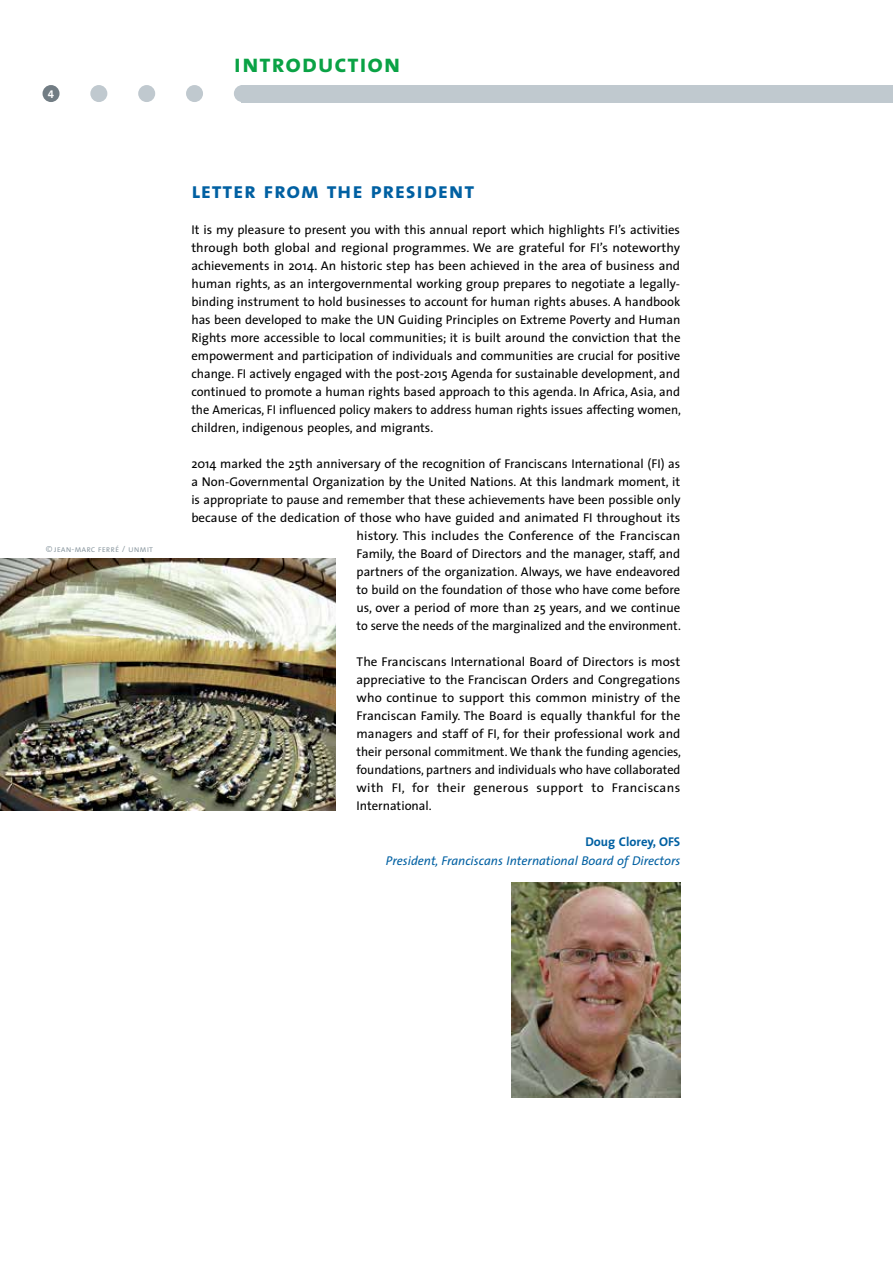
<style>
.page{position:relative;width:893px;height:1263px;background:#fff}
.page>*{position:absolute;margin:0;border:0;box-sizing:border-box;transform-origin:0 0}
.fi_H1_a{font:25.5px "The Sans Bold Caps";letter-spacing:.03em;color:#0aa245}
.fi_H1{font:22.5px "The Sans Bold Caps";letter-spacing:.03em;color:#0060a2}
.fi_editorial{font:12.75px/18px "The Sans";color:#000;text-align:justify}
.fi_autor_zusatz{font:italic 12.75px "The Sans";color:#0060a2}
.fi_autor_zusatz-2{font:700 12.75px "The Sans";color:#0060a2}
.t1{font:11.25px "The Sans Bold Caps";color:#fff}
.bildnachweis{font:9px "The Sans Semi Light Caps";color:#8c99a1}
</style>
<div class="page">
<div style="left:43px;top:85px;width:17px;height:17px;background:#727d84;border-radius:50%"></div>
<div style="left:241px;top:85px;width:652px;height:17px;background:#c0c9cf"></div>
<div style="left:186px;top:85px;width:17px;height:17px;background:#c0c9cf;border-radius:50%"></div>
<div style="left:234px;top:85px;width:17px;height:17px;background:#c0c9cf;border-radius:50%"></div>
<div style="left:138px;top:85px;width:17px;height:17px;background:#c0c9cf;border-radius:50%"></div>
<div style="left:90px;top:85px;width:17px;height:17px;background:#c0c9cf;border-radius:50%"></div>
<img style="left:0;top:558px;width:335px;height:252px">
<img style="left:511px;top:882px;width:169px;height:215px">
<p class="t1" style="left:48px;top:84px;width:8px">4</p>
<p class="bildnachweis" style="left:46px;top:541px;width:109px">© jean-marc ferré / unmit</p>
<p class="fi_H1_a" style="left:234px;top:42px;width:168px">introduction</p>
<p class="fi_H1" style="left:191px;top:172px;width:284px">letter from the president</p>
<p class="fi_editorial" style="left:191px;top:220px;width:491px">It is my pleasure to present you with this annual report which highlights FI’s activities through both global and regional programmes. We are grateful for FI’s noteworthy achievements in 2014. An historic step has been achieved in the area of business and human rights, as an intergovernmental working group prepares to negotiate a legally&shy;binding instrument to hold businesses to account for human rights abuses. A handbook has been developed to make the UN Guiding Principles on Extreme Poverty and Human Rights more accessible to local communities; it is built around the conviction that the empowerment and participation of individuals and communities are crucial for positive change. FI actively engaged with the post-2015 Agenda for sustainable development, and continued to promote a human rights based approach to this agenda. In Africa, Asia, and the Americas, FI influenced policy makers to address human rights issues affecting women, children, indigenous peoples, and migrants.</p>
<p class="fi_editorial" style="left:191px;top:454px;width:491px;text-align:right">2014 marked the 25th anniversary of the recognition of Franciscans International (FI) as a Non-Governmental Organization by the United Nations. At this landmark moment, it is appropriate to pause and remember that these achievements have been possible only because of the dedication of those who have guided and animated FI throughout its history. This includes the Conference of the Franciscan<br>Family, the Board of Directors and the manager, staff, and<br>partners of the organization. Always, we have endeavored<br>to build on the foundation of those who have come before<br>us, over a period of more than 25 years, and we continue<br>to serve the needs of the marginalized and the environment.</p>
<p class="fi_editorial" style="left:357px;top:652px;width:326px">The Franciscans International Board of Directors is most appreciative to the Franciscan Orders and Congregations who continue to support this common ministry of the Franciscan Family. The Board is equally thankful for the managers and staff of FI, for their professional work and their personal commitment. We thank the funding agencies, foundations, partners and individuals who have collaborated with FI, for their generous support to Franciscans International.</p>
<p class="fi_autor_zusatz-2" style="left:585px;top:831px;width:96px">Doug Clorey, OFS</p>
<p class="fi_autor_zusatz" style="left:386px;top:850px;width:296px">President, Franciscans International Board of Directors</p>
</div>
